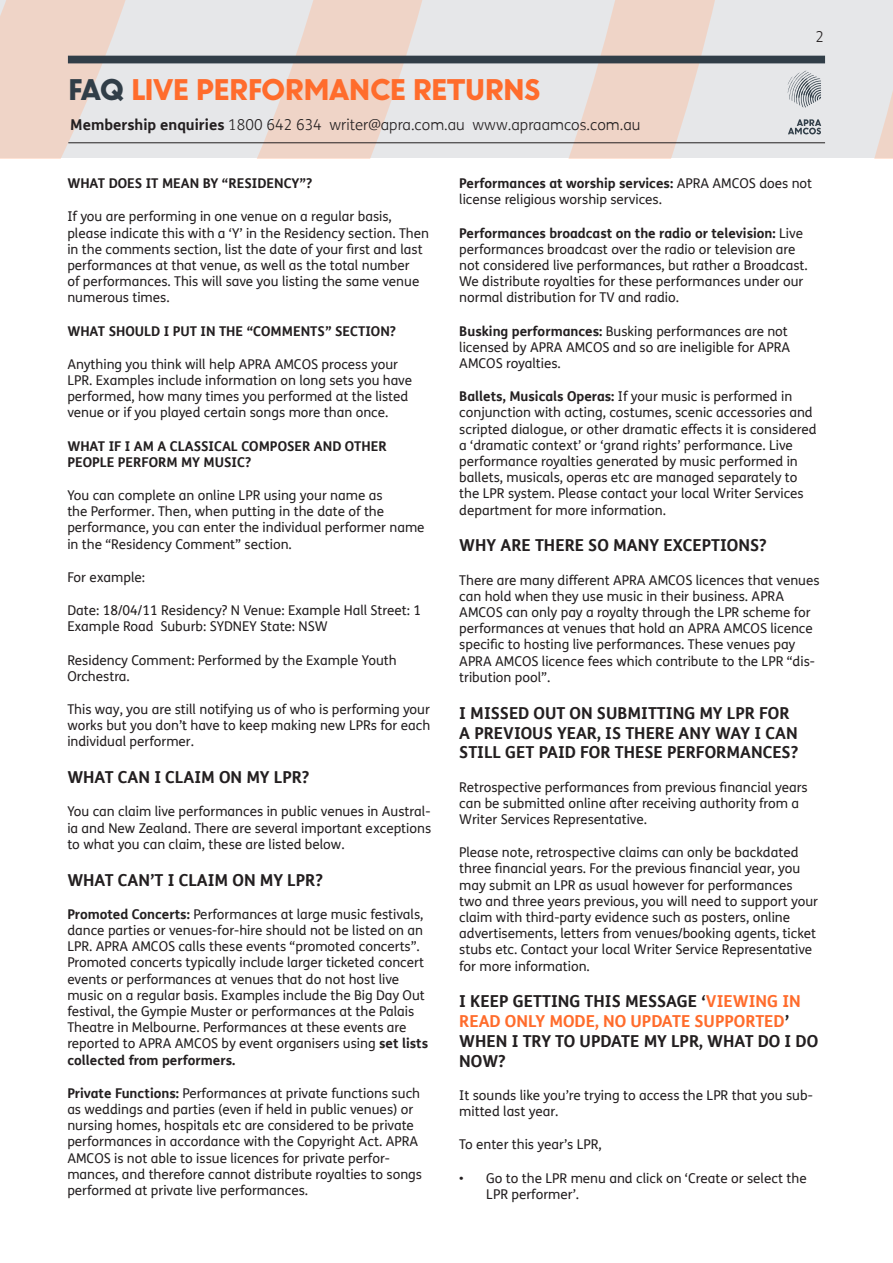
<style>
.page{position:relative;width:893px;height:1263px;background:#fff}
.page>*{position:absolute;margin:0;border:0;box-sizing:border-box;transform-origin:0 0}
.t1{font:900 27px "U8";letter-spacing:.005em;color:#ff6c2c}
.t2{font:700 16.5px/19.8px "FS Me";color:#231f20}
.t3{font:300 15px "FS Me";color:#231f20}
.t4{font:13.5px/16.2px "FS Me";color:#231f20}
.t5{font:700 13.5px/16.2px "FS Me";color:#231f20}
.s1{color:#313e48}
.s2{font-weight:700}
.s3{color:#ff6c2c}
</style>
<div class="page">
<svg style="left:0;top:0;width:893px;height:158px;background:#e8dfdc"></svg>
<svg style="left:788px;top:119px;width:33px;height:15px"></svg>
<svg style="left:788px;top:71px;width:33px;height:37px"></svg>
<hr style="left:68px;top:142px;width:757px;height:1px;background:#231f20">
<div style="left:68px;top:56px;width:757px;height:7px;background:#313e48"></div>
<h1 class="t1" style="left:69px;top:68px;width:473px"><span class="s1">FAQ</span> LIVE PERFORMANCE RETURNS</h1>
<p class="t3" style="left:70px;top:115px;width:572px"><span class="s2">Membership enquiries</span> 1800 642 634 writer@apra.com.au www.apraamcos.com.au</p>
<p class="t3" style="left:816px;top:27px;width:10px">2</p>
<p class="t5" style="left:67px;top:175px;width:247px">WHAT DOES IT MEAN BY “RESIDENCY”?</p>
<p class="t4" style="left:67px;top:208px;width:363px">If you are performing in one venue on a regular basis, please indicate this with a ‘Y’ in the Residency section. Then in the comments section, list the date of your first and last performances at that venue, as well as the total number<br>of performances. This will save you listing the same venue numerous times.</p>
<p class="t5" style="left:67px;top:322px;width:330px">WHAT SHOULD I PUT IN THE “COMMENTS” SECTION?</p>
<p class="t4" style="left:67px;top:356px;width:346px">Anything you think will help APRA AMCOS process your LPR. Examples include information on long sets you have performed, how many times you performed at the listed venue or if you played certain songs more than once.</p>
<p class="t5" style="left:67px;top:437px;width:321px">WHAT IF I AM A CLASSICAL COMPOSER AND OTHER<br>PEOPLE PERFORM MY MUSIC?</p>
<p class="t4" style="left:67px;top:487px;width:359px">You can complete an online LPR using your name as<br>the Performer. Then, when putting in the date of the performance, you can enter the individual performer name in the “Residency Comment” section.</p>
<p class="t4" style="left:67px;top:569px;width:79px">For example:</p>
<p class="t4" style="left:67px;top:602px;width:355px">Date: 18/04/11 Residency? N Venue: Example Hall Street: 1<br>Example Road Suburb: SYDNEY State: NSW</p>
<p class="t4" style="left:67px;top:651px;width:331px">Residency Comment: Performed by the Example Youth<br>Orchestra.</p>
<p class="t4" style="left:67px;top:701px;width:364px;text-align:justify">This way, you are still notifying us of who is performing your works but you don’t have to keep making new LPRs for each individual performer.</p>
<p class="t2" style="left:67px;top:766px;width:244px">WHAT CAN I CLAIM ON MY LPR?</p>
<p class="t4" style="left:67px;top:803px;width:365px;text-align:justify">You can claim live performances in public venues in Austral&shy;ia and New Zealand. There are several important exceptions to what you can claim, these are listed below.</p>
<p class="t2" style="left:67px;top:869px;width:257px">WHAT CAN’T I CLAIM ON MY LPR?</p>
<p class="t4" style="left:67px;top:906px;width:362px"><span class="s2">Promoted Concerts:</span> Performances at large music festivals, dance parties or venues-for-hire should not be listed on an LPR. APRA AMCOS calls these events “promoted concerts”.<br>Promoted concerts typically include larger ticketed concert events or performances at venues that do not host live music on a regular basis. Examples include the Big Day Out festival, the Gympie Muster or performances at the Palais Theatre in Melbourne. Performances at these events are reported to APRA AMCOS by event organisers using <span class="s2">set lists collected from performers.</span></p>
<p class="t4" style="left:67px;top:1085px;width:356px"><span class="s2">Private Functions:</span> Performances at private functions such as weddings and parties (even if held in public venues) or nursing homes, hospitals etc are considered to be private performances in accordance with the Copyright Act. APRA AMCOS is not able to issue licences for private perfor&shy;mances, and therefore cannot distribute royalties to songs performed at private live performances.</p>
<p class="t4" style="left:459px;top:175px;width:355px"><span class="s2">Performances at worship services:</span> APRA AMCOS does not license religious worship services.</p>
<p class="t4" style="left:459px;top:224px;width:350px"><span class="s2">Performances broadcast on the radio or television:</span> Live performances broadcast over the radio or television are not considered live performances, but rather a Broadcast.<br>We distribute royalties for these performances under our normal distribution for TV and radio.</p>
<p class="t4" style="left:459px;top:322px;width:333px"><span class="s2">Busking performances:</span> Busking performances are not licensed by APRA AMCOS and so are ineligible for APRA<br>AMCOS royalties.</p>
<p class="t4" style="left:459px;top:388px;width:359px"><span class="s2">Ballets, Musicals Operas:</span> If your music is performed in conjunction with acting, costumes, scenic accessories and scripted dialogue, or other dramatic effects it is considered a ‘dramatic context’ or ‘grand rights’ performance. Live performance royalties generated by music performed in ballets, musicals, operas etc are managed separately to the LPR system. Please contact your local Writer Services department for more information.</p>
<p class="t2" style="left:459px;top:535px;width:309px">WHY ARE THERE SO MANY EXCEPTIONS?</p>
<p class="t4" style="left:459px;top:572px;width:362px">There are many different APRA AMCOS licences that venues can hold when they use music in their business. APRA AMCOS can only pay a royalty through the LPR scheme for performances at venues that hold an APRA AMCOS licence specific to hosting live performances. These venues pay APRA AMCOS licence fees which contribute to the LPR “dis&shy;tribution pool”.</p>
<p class="t2" style="left:459px;top:702px;width:341px">I MISSED OUT ON SUBMITTING MY LPR FOR<br>A PREVIOUS YEAR, IS THERE ANY WAY I CAN<br>STILL GET PAID FOR THESE PERFORMANCES?</p>
<p class="t4" style="left:459px;top:778px;width:350px">Retrospective performances from previous financial years can be submitted online after receiving authority from a<br>Writer Services Representative.</p>
<p class="t4" style="left:459px;top:844px;width:360px">Please note, retrospective claims can only be backdated three financial years. For the previous financial year, you may submit an LPR as usual however for performances two and three years previous, you will need to support your claim with third-party evidence such as posters, online advertisements, letters from venues/booking agents, ticket stubs etc. Contact your local Writer Service Representative for more information.</p>
<p class="t2" style="left:459px;top:991px;width:360px">I KEEP GETTING THIS MESSAGE ‘<span class="s3">VIEWING IN<br>READ ONLY MODE, NO UPDATE SUPPORTED</span>’<br>WHEN I TRY TO UPDATE MY LPR, WHAT DO I DO<br>NOW?</p>
<p class="t4" style="left:459px;top:1087px;width:355px">It sounds like you’re trying to access the LPR that you sub&shy;mitted last year.</p>
<p class="t4" style="left:459px;top:1136px;width:144px">To enter this year’s LPR,</p>
<p class="t4" style="left:486px;top:1169px;width:322px;text-indent:-27px">• Go to the LPR menu and click on ‘Create or select the<br>LPR performer’.</p>
</div>
